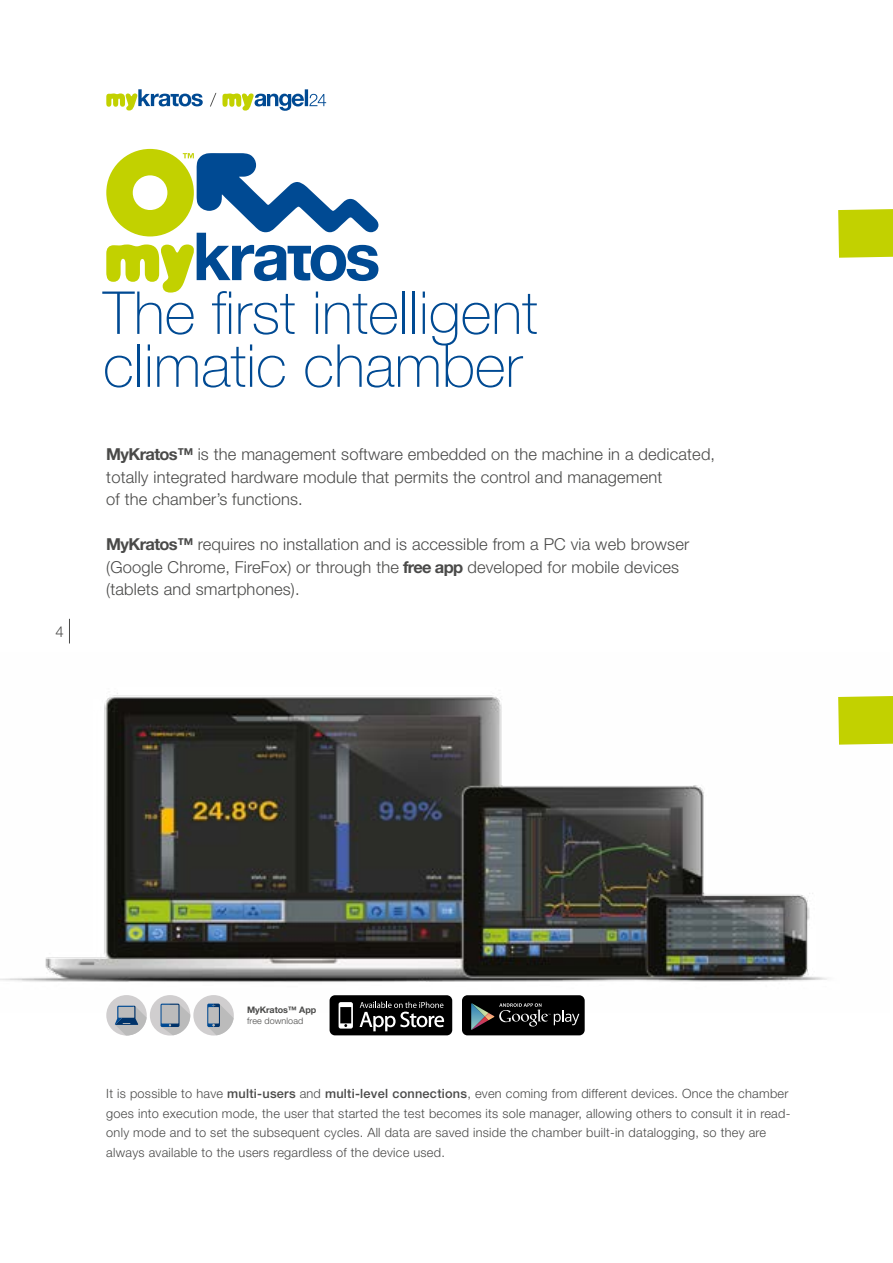
<style>
.page{position:relative;width:893px;height:1263px;background:#fff}
.page>*{position:absolute;margin:0;border:0;box-sizing:border-box;transform-origin:0 0}
.t1{font:100 59.4px/52.9px "Helvetica Neue LT Std";color:#004a93}
.t2{font:300 16.5px/22.5px "Helvetica Neue LT Std";letter-spacing:.01em;color:#4a4a49}
.t3{font:300 15px "Helvetica Neue LT Std";color:#4a4a49}
.t4{font:300 12.75px/19.5px "Helvetica Neue LT Std";letter-spacing:.02em;color:#4a4a49}
.t5{font:700 9px "Helvetica Neue LT Std";letter-spacing:-.01em;color:#4a4a49}
.t6{font:300 9px "Helvetica Neue LT Std";letter-spacing:.01em;color:#4a4a49}
.s1{font-weight:700}
.s2{font-weight:500}
</style>
<div class="page">
<svg style="left:69px;top:619px;width:1px;height:24px"></svg>
<svg style="left:210px;top:93px;width:6px;height:13px"></svg>
<svg style="left:222px;top:89px;width:104px;height:22px"></svg>
<svg style="left:106px;top:89px;width:97px;height:22px"></svg>
<svg style="left:106px;top:149px;width:272px;height:144px"></svg>
<img style="left:0;top:693px;width:827px;height:319px">
<div style="left:462px;top:995px;width:123px;height:40px;background:#000;border-radius:5px"></div>
<svg style="left:471px;top:1003px;width:108px;height:27px"></svg>
<div style="left:330px;top:995px;width:122px;height:40px;background:#000;border-radius:5px"></div>
<svg style="left:339px;top:1002px;width:14px;height:26px"></svg>
<svg style="left:360px;top:1002px;width:84px;height:29px"></svg>
<div style="left:193px;top:995px;width:41px;height:40px;background:#d0cecf;border-radius:50%"></div>
<svg style="left:207px;top:1003px;width:27px;height:32px"></svg>
<div style="left:150px;top:995px;width:40px;height:40px;background:#d0cecf;border-radius:50%"></div>
<svg style="left:161px;top:1003px;width:30px;height:32px"></svg>
<div style="left:106px;top:995px;width:41px;height:40px;background:#d0cecf;border-radius:50%"></div>
<svg style="left:115px;top:1006px;width:32px;height:29px"></svg>
<div style="left:838px;top:696px;width:55px;height:49px;background:#c2d100"></div>
<div style="left:838px;top:209px;width:55px;height:49px;background:#c2d100"></div>
<p class="t3" style="left:55px;top:623px;width:10px">4</p>
<h1 class="t1" style="left:103px;top:286px;width:436px">The first intelligent climatic chamber</h1>
<p class="t2" style="left:106px;top:443px;width:610px"><span class="s1">MyKratos™</span> is the management software embedded on the machine in a dedicated, totally integrated hardware module that permits the control and management<br>of the chamber’s functions.</p>
<p class="t2" style="left:106px;top:533px;width:584px"><span class="s1">MyKratos™</span> requires no installation and is accessible from a PC via web browser (Google Chrome, FireFox) or through the <span class="s1">free app</span> developed for mobile devices (tablets and smartphones).</p>
<p class="t5" style="left:247px;top:1004px;width:71px">MyKratos™ App</p>
<p class="t6" style="left:247px;top:1015px;width:58px">free download</p>
<p class="t4" style="left:106px;top:1083px;width:686px">It is possible to have <span class="s2">multi-users</span> and <span class="s2">multi-level connections</span>, even coming from different devices. Once the chamber goes into execution mode, the user that started the test becomes its sole manager, allowing others to consult it in read&shy;only mode and to set the subsequent cycles. All data are saved inside the chamber built-in datalogging, so they are always available to the users regardless of the device used.</p>
</div>
